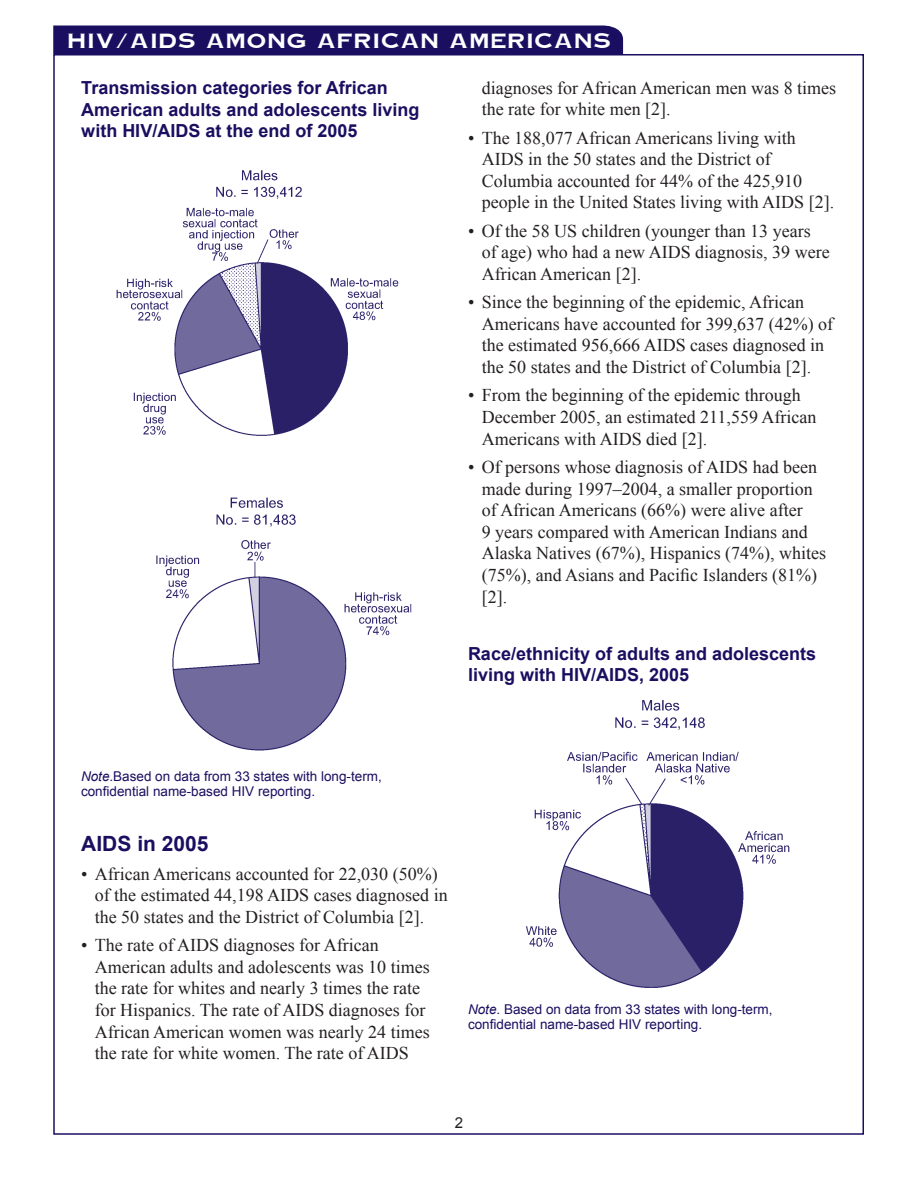
<style>
.page{position:relative;width:918px;height:1188px;background:#fff}
.page>*{position:absolute;margin:0;border:0;box-sizing:border-box;transform-origin:0 0}
.t1{font:700 21px "Arial";color:#1a0e60}
.t2{font:18px/21.6px "Times New Roman";color:#231f20}
.t3{font:700 18px/21.6px "Arial";color:#1a0e60}
.t4{font:700 18px "Copper Pot";letter-spacing:.1em;color:#fff}
.t5{font:13.5px/15px "Arial";color:#1a0e60}
.s1{font-style:italic}
</style>
<div class="page">
<div style="left:53px;top:25px;width:571px;height:30px;background:#1a0e60"></div>
<img style="left:116px;top:170px;width:283px;height:266px">
<img style="left:156px;top:497px;width:256px;height:254px">
<img style="left:526px;top:700px;width:264px;height:288px">
<p class="t4" style="left:68px;top:27px;width:544px">HIV/AIDS AMONG AFRICAN AMERICANS</p>
<p class="t3" style="left:81px;top:78px;width:340px">Transmission categories for African<br>American adults and adolescents living with HIV/AIDS at the end of 2005</p>
<p class="t2" style="left:482px;top:77px;width:356px">diagnoses for African American men was 8 times the rate for white men [2].</p>
<p class="t2" style="left:482px;top:126px;width:354px;text-indent:-14px">• The 188,077 African Americans living with AIDS in the 50 states and the District of Columbia accounted for 44% of the 425,910 people in the United States living with AIDS [2].</p>
<p class="t2" style="left:482px;top:220px;width:349px;text-indent:-14px">• Of the 58 US children (younger than 13 years of age) who had a new AIDS diagnosis, 39 were<br>African American [2].</p>
<p class="t2" style="left:482px;top:291px;width:353px;text-indent:-14px">• Since the beginning of the epidemic, African Americans have accounted for 399,637 (42%) of the estimated 956,666 AIDS cases diagnosed in the 50 states and the District of Columbia [2].</p>
<p class="t2" style="left:482px;top:384px;width:336px;text-indent:-14px">• From the beginning of the epidemic through<br>December 2005, an estimated 211,559 African<br>Americans with AIDS died [2].</p>
<p class="t2" style="left:482px;top:456px;width:346px;text-indent:-14px">• Of persons whose diagnosis of AIDS had been made during 1997–2004, a smaller proportion of African Americans (66%) were alive after<br>9 years compared with American Indians and Alaska Natives (67%), Hispanics (74%), whites (75%), and Asians and Pacific Islanders (81%) [2].</p>
<p class="t3" style="left:468px;top:643px;width:350px">Race/ethnicity of adults and adolescents living with HIV/AIDS, 2005</p>
<p class="t5" style="left:81px;top:769px;width:302px"><span class="s1">Note</span>.Based on data from 33 states with long-term, confidential name-based HIV reporting.</p>
<p class="t1" style="left:81px;top:830px;width:129px">AIDS in 2005</p>
<p class="t2" style="left:95px;top:863px;width:354px;text-indent:-14px">• African Americans accounted for 22,030 (50%) of the estimated 44,198 AIDS cases diagnosed in the 50 states and the District of Columbia [2].</p>
<p class="t2" style="left:95px;top:934px;width:336px;text-indent:-14px">• The rate of AIDS diagnoses for African American adults and adolescents was 10 times the rate for whites and nearly 3 times the rate for Hispanics. The rate of AIDS diagnoses for African American women was nearly 24 times the rate for white women. The rate of AIDS</p>
<p class="t5" style="left:468px;top:1002px;width:306px"><span class="s1">Note</span>. Based on data from 33 states with long-term, confidential name-based HIV reporting.</p>
</div>
